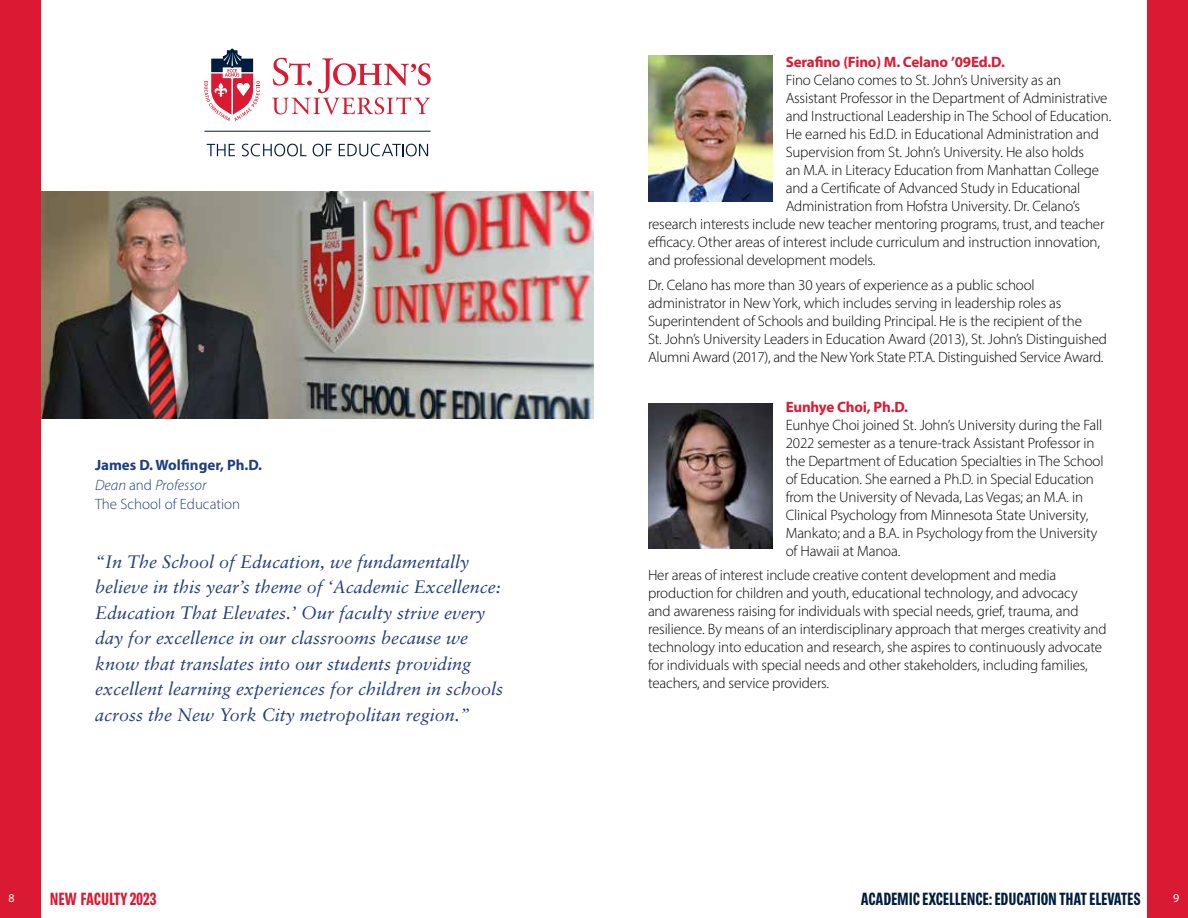
<style>
.page{position:relative;width:1188px;height:918px;background:#fff}
.page>*{position:absolute;margin:0;border:0;box-sizing:border-box;transform-origin:0 0}
.t1{font:italic 18px/25.5px "Sabon LT Pro";color:#203d7c}
.t2{font:18px "Brown Pro Extra Bold Cond";letter-spacing:-.01em;color:#001c3c}
.t3{font:18px "Brown Pro Extra Bold Cond";letter-spacing:-.01em;color:#da1a32}
.t4{font:300 15px/18px "Myriad Pro";letter-spacing:-.01em;color:#000}
.t5{font:300 15px/19.5px "Myriad Pro";color:#203d7c}
.t6{font:700 15px "Myriad Pro";letter-spacing:-.01em;color:#da1a32}
.t7{font:12px "Myriad Pro";color:#fff}
.s1{font-weight:700}
.s2{font-style:italic}
</style>
<div class="page">
<div style="left:0;top:0;width:41px;height:918px;background:#da1a32"></div>
<div style="left:1147px;top:0;width:41px;height:918px;background:#da1a32"></div>
<svg style="left:272px;top:58px;width:159px;height:56px"></svg>
<svg style="left:204px;top:49px;width:56px;height:72px"></svg>
<svg style="left:207px;top:144px;width:28px;height:12px"></svg>
<svg style="left:242px;top:144px;width:65px;height:12px"></svg>
<svg style="left:313px;top:144px;width:19px;height:12px"></svg>
<svg style="left:339px;top:144px;width:89px;height:12px"></svg>
<hr style="left:204px;top:131px;width:227px;height:1px;background:#001c3c">
<img style="left:41px;top:191px;width:553px;height:227px">
<img style="left:648px;top:56px;width:124px;height:146px">
<img style="left:648px;top:403px;width:124px;height:146px">
<p class="t5" style="left:95px;top:455px;width:169px"><span class="s1">James D. Wolfinger, Ph.D.<br></span><span class="s2">Dean</span> and <span class="s2">Professor<br></span>The School of Education</p>
<p class="t1" style="left:95px;top:548px;width:410px">“In The School of Education, we fundamentally believe in this year’s theme of ‘Academic Excellence:<br>Education That Elevates.’ Our faculty strive every day for excellence in our classrooms because we know that translates into our students providing excellent learning experiences for children in schools across the New York City metropolitan region.”</p>
<p class="t6" style="left:786px;top:53px;width:221px">Serafino (Fino) M. Celano ’09Ed.D.</p>
<p class="t4" style="left:786px;top:71px;width:277px">Fino Celano comes to St. John’s University as an</p>
<p class="t4" style="left:786px;top:89px;width:323px">Assistant Professor in the Department of Administrative</p>
<p class="t4" style="left:786px;top:107px;width:327px">and Instructional Leadership in The School of Education.</p>
<p class="t4" style="left:786px;top:125px;width:315px">He earned his Ed.D. in Educational Administration and</p>
<p class="t4" style="left:786px;top:143px;width:300px">Supervision from St. John’s University. He also holds</p>
<p class="t4" style="left:786px;top:161px;width:315px">an M.A. in Literacy Education from Manhattan College</p>
<p class="t4" style="left:786px;top:179px;width:296px">and a Certificate of Advanced Study in Educational</p>
<p class="t4" style="left:786px;top:197px;width:296px">Administration from Hofstra University. Dr. Celano’s</p>
<p class="t4" style="left:648px;top:215px;width:458px">research interests include new teacher mentoring programs, trust, and teacher</p>
<p class="t4" style="left:648px;top:233px;width:454px">efficacy. Other areas of interest include curriculum and instruction innovation,</p>
<p class="t4" style="left:648px;top:251px;width:229px">and professional development models.</p>
<p class="t4" style="left:648px;top:276px;width:460px">Dr. Celano has more than 30 years of experience as a public school administrator in New York, which includes serving in leadership roles as Superintendent of Schools and building Principal. He is the recipient of the<br>St. John’s University Leaders in Education Award (2013), St. John’s Distinguished Alumni Award (2017), and the New York State P.T.A. Distinguished Service Award.</p>
<p class="t6" style="left:786px;top:397px;width:124px">Eunhye Choi, Ph.D.</p>
<p class="t4" style="left:786px;top:416px;width:319px">Eunhye Choi joined St. John’s University during the Fall 2022 semester as a tenure-track Assistant Professor in the Department of Education Specialties in The School of Education. She earned a Ph.D. in Special Education from the University of Nevada, Las Vegas; an M.A. in Clinical Psychology from Minnesota State University, Mankato; and a B.A. in Psychology from the University of Hawaii at Manoa.</p>
<p class="t4" style="left:648px;top:566px;width:460px">Her areas of interest include creative content development and media production for children and youth, educational technology, and advocacy<br>and awareness raising for individuals with special needs, grief, trauma, and resilience. By means of an interdisciplinary approach that merges creativity and technology into education and research, she aspires to continuously advocate for individuals with special needs and other stakeholders, including families, teachers, and service providers.</p>
<p class="t7" style="left:9px;top:891px;width:8px">8</p>
<p class="t3" style="left:50px;top:889px;width:108px">NEW FACULTY 2023</p>
<p class="t2" style="left:861px;top:889px;width:282px">ACADEMIC EXCELLENCE: EDUCATION THAT ELEVATES</p>
<p class="t7" style="left:1173px;top:891px;width:8px">9</p>
</div>
